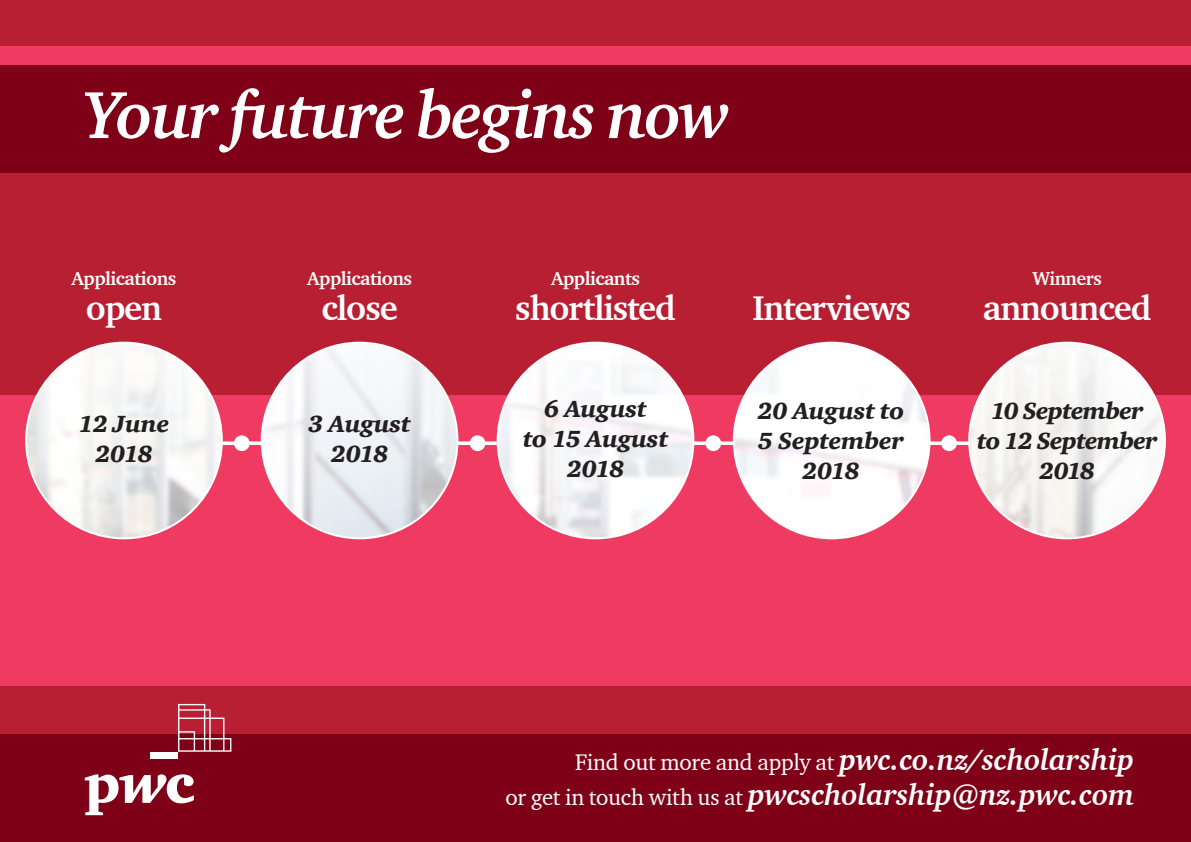
<style>
.page{position:relative;width:1191px;height:842px;background:#fff}
.page>*{position:absolute;margin:0;border:0;box-sizing:border-box;transform-origin:0 0}
.Main_Title_Small_wh{font:italic 700 68px "Charter ITC";letter-spacing:-.03em;color:#fff}
.t1{font:700 35px "Charter ITC";letter-spacing:-.03em;color:#fff}
.Main_Title_Small_wh-2{font:italic 700 30.2px "Charter ITC";letter-spacing:-.01em;color:#fff}
.t2{font:24px/30px "Charter ITC Blac Ital";letter-spacing:-.02em;color:#231f20;text-align:center}
.Main_Title_Small_wh-3{font:23px "Charter ITC";letter-spacing:-.01em;color:#fff}
.t3{font:700 19.2px "Charter ITC";letter-spacing:-.025em;color:#fff}
.s1{font-weight:700;font-style:italic;font-size:30.2px}
.s2{font-weight:400;font-style:normal;font-size:23px}
</style>
<div class="page">
<div style="left:0;top:511px;width:1191px;height:331px;background:#ef3b62"></div>
<div style="left:0;top:31px;width:1191px;height:560px;background:#7f0118"></div>
<div style="left:0;top:173px;width:1191px;height:381px;background:#b91f33"></div>
<div style="left:0;top:395px;width:1191px;height:267px;background:#ef3b62"></div>
<div style="left:0;top:686px;width:1191px;height:144px;background:#b91f33"></div>
<div style="left:0;top:735px;width:1191px;height:107px;background:#7f0118"></div>
<div style="left:0;top:0;width:1191px;height:64px;background:#ef3b62"></div>
<div style="left:0;top:0;width:1191px;height:46px;background:#b91f33"></div>
<svg style="left:223px;top:441px;width:745px;height:4px"></svg>
<img style="left:969px;top:343px;width:196px;height:195px;border-radius:98px">
<img style="left:26px;top:343px;width:196px;height:195px;border-radius:98px">
<div style="left:235px;top:436px;width:14px;height:14px;background:#fff;border-radius:50%"></div>
<div style="left:234px;top:435px;width:16px;height:16px;border:2px solid #fff;border-radius:50%"></div>
<img style="left:262px;top:343px;width:195px;height:195px;border-radius:98px">
<img style="left:498px;top:343px;width:195px;height:195px;border-radius:98px">
<img style="left:734px;top:343px;width:195px;height:195px;border-radius:98px">
<div style="left:471px;top:436px;width:13px;height:14px;background:#fff;border-radius:50%"></div>
<div style="left:470px;top:435px;width:15px;height:16px;border:2px solid #fff;border-radius:50%"></div>
<div style="left:706px;top:436px;width:14px;height:14px;background:#fff;border-radius:50%"></div>
<div style="left:705px;top:435px;width:16px;height:16px;border:2px solid #fff;border-radius:50%"></div>
<div style="left:942px;top:436px;width:14px;height:14px;background:#fff;border-radius:50%"></div>
<div style="left:941px;top:435px;width:16px;height:16px;border:2px solid #fff;border-radius:50%"></div>
<svg style="left:85px;top:774px;width:109px;height:41px"></svg>
<div style="left:151px;top:752px;width:27px;height:6px;background:#fff"></div>
<svg style="left:178px;top:704px;width:53px;height:48px"></svg>
<p class="Main_Title_Small_wh" style="left:83px;top:73px;width:648px">Your future begins now</p>
<p class="t3" style="left:72px;top:267px;width:106px">Applications</p>
<p class="t1" style="left:86px;top:287px;width:78px">open</p>
<p class="t2" style="left:79px;top:409px;width:92px">12 June<br>2018</p>
<p class="t3" style="left:307px;top:267px;width:106px">Applications</p>
<p class="t1" style="left:321px;top:287px;width:78px">close</p>
<p class="t1" style="left:515px;top:287px;width:162px">shortlisted</p>
<p class="t1" style="left:752px;top:287px;width:160px">Interviews</p>
<p class="t3" style="left:551px;top:267px;width:90px">Applicants</p>
<p class="t2" style="left:308px;top:409px;width:104px">3 August<br>2018</p>
<p class="t2" style="left:523px;top:394px;width:147px">6 August<br>to 15 August<br>2018</p>
<p class="t2" style="left:757px;top:396px;width:148px">20 August to<br>5 September<br>2018</p>
<p class="t3" style="left:1032px;top:267px;width:71px">Winners</p>
<p class="t1" style="left:983px;top:287px;width:170px">announced</p>
<p class="t2" style="left:976px;top:396px;width:182px">10 September to 12 September<br>2018</p>
<p class="Main_Title_Small_wh-3" style="left:575px;top:747px;width:560px">Find out more and apply at <span class="s1">pwc.co.nz/scholarship</span></p>
<p class="Main_Title_Small_wh-2" style="left:505px;top:776px;width:630px"><span class="s2">or get in touch with us at</span> pwcscholarship@nz.pwc.com</p>
</div>
